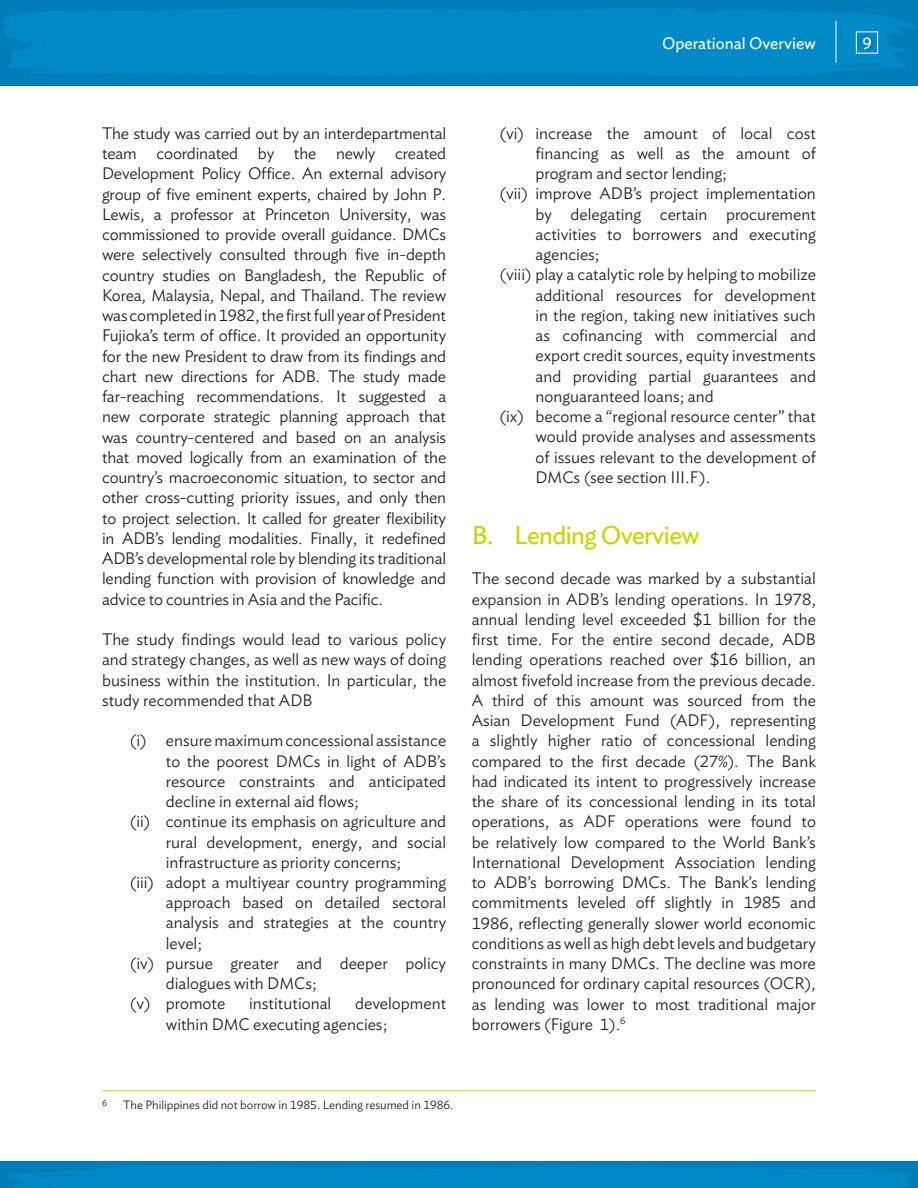
<style>
.page{position:relative;width:918px;height:1188px;background:#fff}
.page>*{position:absolute;margin:0;border:0;box-sizing:border-box;transform-origin:0 0}
.t1{font:25.5px "Ideal Sans";color:#cad400}
.t2{font:300 16.5px/20.2px "Ideal Sans";color:#231f20;text-align:justify}
.t3{font:16.5px "Ideal Sans";color:#fff}
.t4{font:300 12px "Ideal Sans";color:#231f20}
.t5{font:300 9px "Ideal Sans";color:#231f20}
</style>
<div class="page">
<div style="left:0;top:0;width:918px;height:85px;background:#007db7"></div>
<svg style="left:2px;top:8px;width:915px;height:69px;fill:#0089c7"></svg>
<div style="left:0;top:1162px;width:918px;height:26px;background:#007db7"></div>
<svg style="left:12px;top:1166px;width:899px;height:22px"></svg>
<div style="left:856px;top:32px;width:22px;height:22px;border:1px solid #fff"></div>
<hr style="left:836px;top:21px;width:1px;height:42px;background:#fff">
<hr style="left:102px;top:1091px;width:714px;height:1px;background:#cad400">
<p class="t3" style="left:662px;top:31px;width:155px">Operational Overview</p>
<p class="t3" style="left:862px;top:31px;width:11px">9</p>
<p class="t2" style="left:102px;top:122px;width:346px">The study was carried out by an interdepartmental team coordinated by the newly created Development Policy Office. An external advisory group of five eminent experts, chaired by John P.<br>Lewis, a professor at Princeton University, was commissioned to provide overall guidance. DMCs were selectively consulted through five in-depth country studies on Bangladesh, the Republic of Korea, Malaysia, Nepal, and Thailand. The review was completed in 1982, the first full year of President Fujioka’s term of office. It provided an opportunity for the new President to draw from its findings and chart new directions for ADB. The study made far-reaching recommendations. It suggested a new corporate strategic planning approach that was country-centered and based on an analysis that moved logically from an examination of the country’s macroeconomic situation, to sector and other cross-cutting priority issues, and only then to project selection. It called for greater flexibility in ADB’s lending modalities. Finally, it redefined ADB’s developmental role by blending its traditional lending function with provision of knowledge and advice to countries in Asia and the Pacific.</p>
<p class="t2" style="left:102px;top:628px;width:346px">The study findings would lead to various policy and strategy changes, as well as new ways of doing business within the institution. In particular, the study recommended that ADB</p>
<p class="t2" style="left:130px;top:729px;width:318px">(i) ensure maximum concessional assistance</p>
<p class="t2" style="left:166px;top:749px;width:282px">to the poorest DMCs in light of ADB’s</p>
<p class="t2" style="left:166px;top:769px;width:282px">resource constraints and anticipated</p>
<p class="t2" style="left:166px;top:790px;width:194px">decline in external aid flows;</p>
<p class="t2" style="left:130px;top:810px;width:318px">(ii) continue its emphasis on agriculture and</p>
<p class="t2" style="left:166px;top:830px;width:282px">rural development, energy, and social</p>
<p class="t2" style="left:166px;top:850px;width:237px">infrastructure as priority concerns;</p>
<p class="t2" style="left:130px;top:871px;width:318px">(iii) adopt a multiyear country programming</p>
<p class="t2" style="left:166px;top:891px;width:282px">approach based on detailed sectoral</p>
<p class="t2" style="left:166px;top:911px;width:282px">analysis and strategies at the country</p>
<p class="t2" style="left:166px;top:931px;width:38px">level;</p>
<p class="t2" style="left:130px;top:952px;width:318px">(iv) pursue greater and deeper policy</p>
<p class="t2" style="left:166px;top:972px;width:152px">dialogues with DMCs;</p>
<p class="t2" style="left:130px;top:992px;width:97px">(v) promote</p>
<p class="t2" style="left:249px;top:992px;width:84px">institutional</p>
<p class="t2" style="left:166px;top:992px;width:282px;text-indent:189px">development within DMC executing agencies;</p>
<p class="t2" style="left:500px;top:121px;width:318px">(vi) increase the amount of local cost</p>
<p class="t2" style="left:536px;top:142px;width:282px">financing as well as the amount of</p>
<p class="t2" style="left:536px;top:162px;width:193px">program and sector lending;</p>
<p class="t2" style="left:500px;top:182px;width:318px">(vii) improve ADB’s project implementation</p>
<p class="t2" style="left:536px;top:202px;width:282px">by delegating certain procurement</p>
<p class="t2" style="left:536px;top:223px;width:282px">activities to borrowers and executing</p>
<p class="t2" style="left:536px;top:243px;width:66px">agencies;</p>
<p class="t2" style="left:500px;top:263px;width:318px">(viii) play a catalytic role by helping to mobilize</p>
<p class="t2" style="left:536px;top:283px;width:282px">additional resources for development</p>
<p class="t2" style="left:536px;top:304px;width:282px">in the region, taking new initiatives such</p>
<p class="t2" style="left:536px;top:324px;width:282px">as cofinancing with commercial and</p>
<p class="t2" style="left:536px;top:344px;width:282px">export credit sources, equity investments</p>
<p class="t2" style="left:536px;top:364px;width:282px">and providing partial guarantees and</p>
<p class="t2" style="left:536px;top:385px;width:180px">nonguaranteed loans; and</p>
<p class="t2" style="left:500px;top:405px;width:318px">(ix) become a “regional resource center” that</p>
<p class="t2" style="left:536px;top:425px;width:282px">would provide analyses and assessments</p>
<p class="t2" style="left:536px;top:445px;width:282px">of issues relevant to the development of</p>
<p class="t2" style="left:536px;top:466px;width:176px">DMCs (see section III.F).</p>
<h1 class="t1" style="left:472px;top:516px;width:229px">B. Lending Overview</h1>
<p class="t2" style="left:472px;top:567px;width:346px">The second decade was marked by a substantial expansion in ADB’s lending operations. In 1978, annual lending level exceeded $1 billion for the first time. For the entire second decade, ADB lending operations reached over $16 billion, an almost fivefold increase from the previous decade.<br>A third of this amount was sourced from the Asian Development Fund (ADF), representing a slightly higher ratio of concessional lending compared to the first decade (27%). The Bank had indicated its intent to progressively increase the share of its concessional lending in its total operations, as ADF operations were found to be relatively low compared to the World Bank’s International Development Association lending to ADB’s borrowing DMCs. The Bank’s lending commitments leveled off slightly in 1985 and 1986, reflecting generally slower world economic conditions as well as high debt levels and budgetary constraints in many DMCs. The decline was more pronounced for ordinary capital resources (OCR), as lending was lower to most traditional major borrowers (Figure 1).<sup>6</sup></p>
<p class="t5" style="left:102px;top:1096px;width:7px">6</p>
<p class="t4" style="left:123px;top:1096px;width:332px">The Philippines did not borrow in 1985. Lending resumed in 1986.</p>
</div>
